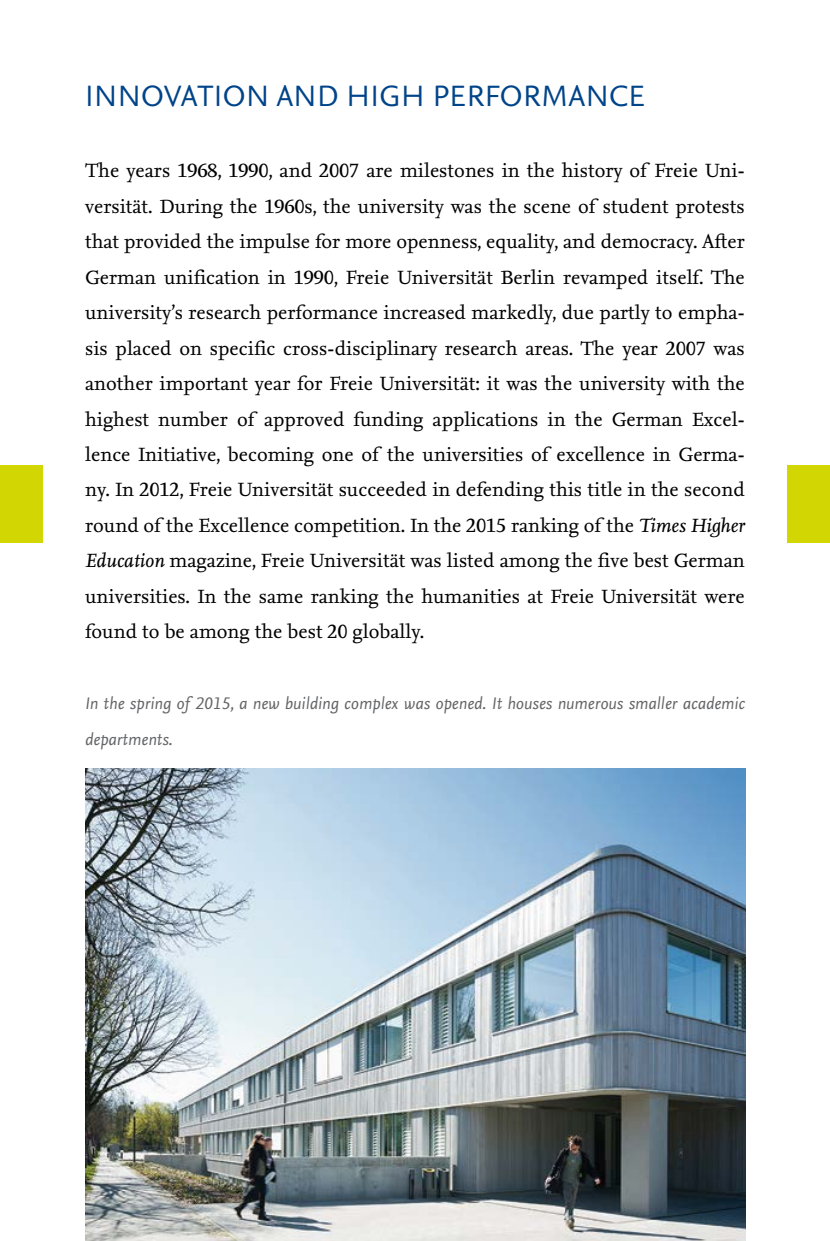
<style>
.page{position:relative;width:830px;height:1241px;background:#fff}
.page>*{position:absolute;margin:0;border:0;box-sizing:border-box;transform-origin:0 0}
.t1{font:30.75px "Nexus Sans OT";letter-spacing:.01em;color:#004489}
.t2{font:20px/35.5px "Nexus Serif TF";color:#000;text-align:justify}
.t3{font:italic 17.5px/35.5px "Nexus Sans OT";color:#646567}
.s1{font-style:italic}
</style>
<div class="page">
<img style="left:85px;top:768px;width:659px;height:472px">
<div style="left:787px;top:465px;width:42px;height:78px;background:#d2d602"></div>
<div style="left:0;top:465px;width:43px;height:78px;background:#d2d602"></div>
<hr style="left:829px;top:465px;width:1px;height:78px;background:#d2d602">
<h1 class="t1" style="left:85px;top:77px;width:561px">INNOVATION AND HIGH PERFORMANCE</h1>
<p class="t2" style="left:85px;top:153px;width:661px">The years 1968, 1990, and 2007 are milestones in the history of Freie Uni&shy;versität. During the 1960s, the university was the scene of student protests that provided the impulse for more openness, equality, and democracy. After German unification in 1990, Freie Universität Berlin revamped itself. The university’s research performance increased markedly, due partly to empha&shy;sis placed on specific cross-disciplinary research areas. The year 2007 was another important year for Freie Universität: it was the university with the highest number of approved funding applications in the German Excel&shy;lence Initiative, becoming one of the universities of excellence in Germa&shy;ny. In 2012, Freie Universität succeeded in defending this title in the second round of the Excellence competition. In the 2015 ranking of the <span class="s1">Times Higher Education</span> magazine, Freie Universität was listed among the five best German universities. In the same ranking the humanities at Freie Universität were found to be among the best 20 globally.</p>
<p class="t3" style="left:85px;top:685px;width:661px">In the spring of 2015, a new building complex was opened. It houses numerous smaller academic departments.</p>
</div>
